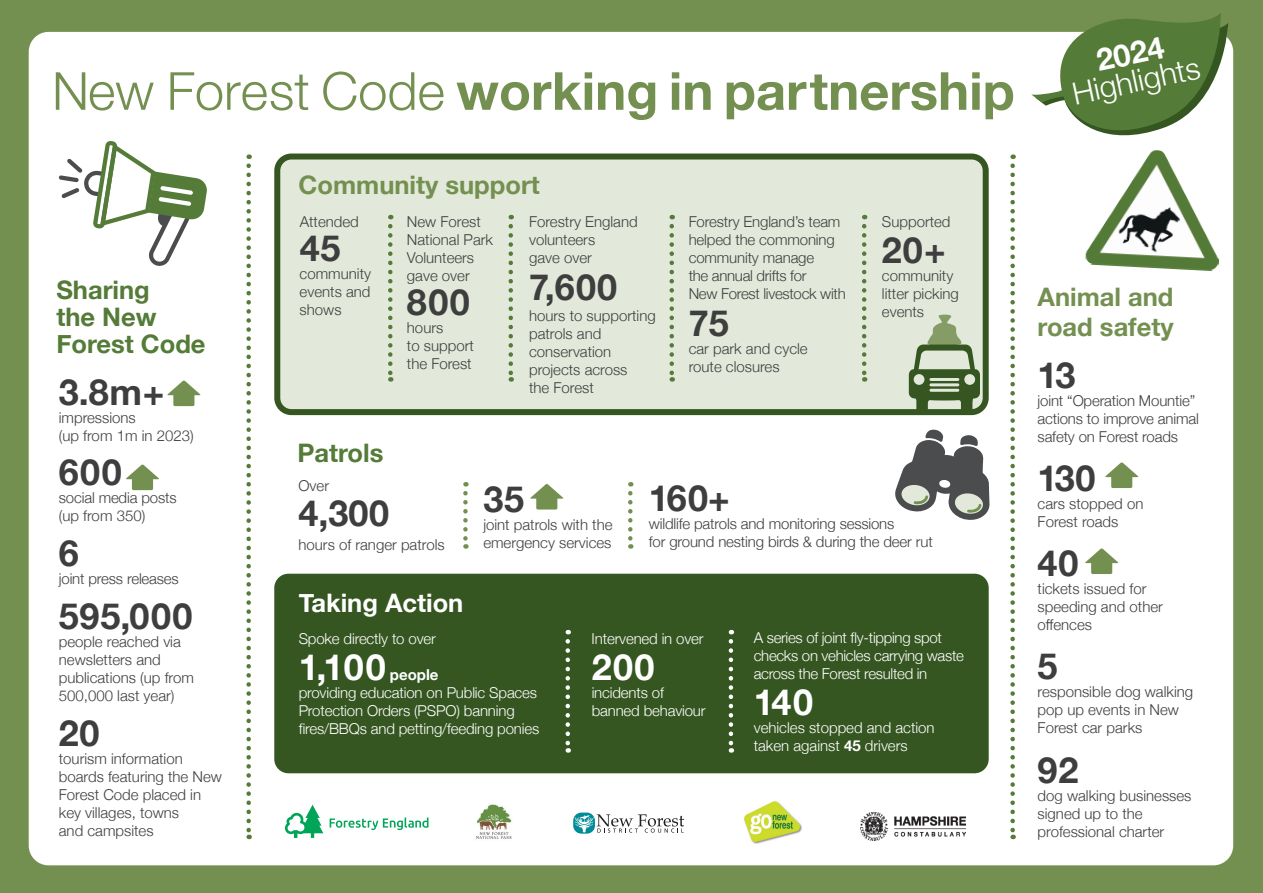
<style>
.page{position:relative;width:1263px;height:893px;background:#749051}
.page>*{position:absolute;margin:0;border:0;box-sizing:border-box;transform-origin:0 0}
.t1{font:700 52.5px "Helvetica Neue";color:#749051}
.t2{font:700 36px "Helvetica Neue";letter-spacing:.02em;color:#3e3e3f}
.t3{font:700 36px "Helvetica Neue";letter-spacing:.04em;color:#fff}
.t4{font:300 30.75px "Helvetica Neue";color:#fff}
.t5{font:700 30.75px "Helvetica Neue";color:#fff}
.t6{font:700 25.5px/30px "Helvetica Neue";color:#749051}
.t7{font:700 25.5px/27px "Helvetica Neue";color:#547b37}
.t8{font:700 25.5px "Helvetica Neue";color:#fff}
.t9{font:300 15px/18px "Helvetica Neue";color:#3e3e3f}
.t10{font:300 15px/18px "Helvetica Neue";letter-spacing:-.01em;color:#fff}
.t11{font:700 15px "Helvetica Neue";color:#fff}
.s1{font-weight:300}
.s2{font-weight:700}
</style>
<div class="page">
<div style="left:29px;top:32px;width:1204px;height:833px;background:#fff;border-radius:20px"></div>
<div style="left:277px;top:157px;width:709px;height:255px;background:#e3e9da;border-radius:14px"></div>
<div style="left:274px;top:154px;width:715px;height:261px;border:6px solid #355621;border-radius:14px"></div>
<div style="left:274px;top:574px;width:715px;height:199px;background:#355621;border-radius:14px"></div>
<svg style="left:1031px;top:13px;width:197px;height:123px"></svg>
<svg style="left:246px;top:166px;width:5px;height:673px"></svg>
<svg style="left:1010px;top:166px;width:5px;height:673px"></svg>
<svg style="left:388px;top:226px;width:4px;height:156px"></svg>
<svg style="left:508px;top:226px;width:5px;height:156px"></svg>
<svg style="left:669px;top:226px;width:5px;height:156px"></svg>
<svg style="left:862px;top:226px;width:4px;height:156px"></svg>
<svg style="left:565px;top:641px;width:5px;height:112px"></svg>
<svg style="left:729px;top:641px;width:4px;height:112px"></svg>
<svg style="left:909px;top:314px;width:71px;height:98px"></svg>
<img style="left:744px;top:801px;width:58px;height:42px">
<svg style="left:573px;top:813px;width:111px;height:21px"></svg>
<svg style="left:285px;top:805px;width:38px;height:33px"></svg>
<svg style="left:330px;top:817px;width:98px;height:13px"></svg>
<img style="left:476px;top:804px;width:36px;height:35px">
<img style="left:861px;top:813px;width:104px;height:27px">
<svg style="left:59px;top:141px;width:148px;height:125px"></svg>
<img style="left:1085px;top:150px;width:135px;height:121px">
<svg style="left:1105px;top:462px;width:33px;height:26px"></svg>
<svg style="left:1085px;top:548px;width:33px;height:26px"></svg>
<svg style="left:895px;top:429px;width:95px;height:91px"></svg>
<svg style="left:463px;top:493px;width:5px;height:56px"></svg>
<svg style="left:628px;top:493px;width:4px;height:56px"></svg>
<svg style="left:530px;top:484px;width:34px;height:26px"></svg>
<svg style="left:167px;top:380px;width:34px;height:26px"></svg>
<svg style="left:126px;top:464px;width:33px;height:26px"></svg>
<h1 class="t1" style="left:52px;top:50px;width:964px"><span class="s1">New Forest Code</span> working in partnership</h1>
<h3 class="t7" style="left:56px;top:277px;width:151px">Sharing<br>the New<br>Forest Code</h3>
<h2 class="t2" style="left:59px;top:364px;width:107px">3.8m+</h2>
<p class="t9" style="left:59px;top:408px;width:136px">impressions<br>(up from 1m in 2023)</p>
<h2 class="t2" style="left:59px;top:443px;width:64px">600</h2>
<p class="t9" style="left:59px;top:487px;width:119px">social media posts (up from 350)</p>
<h2 class="t2" style="left:59px;top:524px;width:22px">6</h2>
<p class="t9" style="left:59px;top:568px;width:121px">joint press releases</p>
<h2 class="t2" style="left:59px;top:587px;width:135px">595,000</h2>
<p class="t9" style="left:59px;top:631px;width:137px">people reached via newsletters and publications (up from<br>500,000 last year)</p>
<h2 class="t2" style="left:59px;top:704px;width:42px">20</h2>
<p class="t9" style="left:59px;top:748px;width:165px">tourism information boards featuring the New<br>Forest Code placed in key villages, towns<br>and campsites</p>
<h3 class="t6" style="left:299px;top:171px;width:243px">Community support</h3>
<p class="t9" style="left:300px;top:212px;width:61px">Attended</p>
<h2 class="t2" style="left:300px;top:220px;width:42px">45</h2>
<p class="t9" style="left:300px;top:264px;width:73px;text-align:justify">community events and shows</p>
<p class="t9" style="left:407px;top:212px;width:88px">New Forest<br>National Park<br>Volunteers gave over</p>
<h2 class="t2" style="left:407px;top:274px;width:64px">800</h2>
<p class="t9" style="left:407px;top:318px;width:68px">hours<br>to support the Forest</p>
<p class="t9" style="left:529px;top:212px;width:110px">Forestry England volunteers<br>gave over</p>
<h2 class="t2" style="left:529px;top:259px;width:89px">7,600</h2>
<p class="t9" style="left:529px;top:306px;width:128px">hours to supporting patrols and conservation projects across<br>the Forest</p>
<p class="t9" style="left:689px;top:212px;width:159px">Forestry England’s team helped the commoning community manage<br>the annual drifts for<br>New Forest livestock with</p>
<h2 class="t2" style="left:689px;top:295px;width:42px">75</h2>
<p class="t9" style="left:689px;top:339px;width:120px">car park and cycle route closures</p>
<p class="t9" style="left:882px;top:212px;width:70px">Supported</p>
<h2 class="t2" style="left:882px;top:222px;width:65px">20+</h2>
<p class="t9" style="left:882px;top:266px;width:78px">community litter picking events</p>
<h3 class="t7" style="left:297px;top:440px;width:87px">Patrols</h3>
<p class="t9" style="left:298px;top:476px;width:32px">Over</p>
<h2 class="t2" style="left:298px;top:484px;width:92px">4,300</h2>
<p class="t9" style="left:298px;top:534px;width:148px">hours of ranger patrols</p>
<h2 class="t2" style="left:483px;top:471px;width:42px">35</h2>
<p class="t9" style="left:483px;top:514px;width:131px">joint patrols with the emergency services</p>
<h2 class="t2" style="left:649px;top:469px;width:82px">160+</h2>
<p class="t9" style="left:649px;top:513px;width:285px">wildlife patrols and monitoring sessions<br>for ground nesting birds &amp; during the deer rut</p>
<h3 class="t8" style="left:299px;top:583px;width:166px">Taking Action</h3>
<p class="t10" style="left:299px;top:628px;width:139px">Spoke directly to over</p>
<h2 class="t3" style="left:299px;top:639px;width:89px">1,100</h2>
<p class="t11" style="left:390px;top:662px;width:50px">people</p>
<p class="t10" style="left:299px;top:682px;width:242px">providing education on Public Spaces<br>Protection Orders (PSPO) banning fires/BBQs and petting/feeding ponies</p>
<p class="t10" style="left:592px;top:628px;width:113px">Intervened in over</p>
<h2 class="t3" style="left:592px;top:639px;width:64px">200</h2>
<p class="t10" style="left:592px;top:682px;width:115px">incidents of banned behaviour</p>
<p class="t10" style="left:754px;top:627px;width:212px">A series of joint fly-tipping spot checks on vehicles carrying waste across the Forest resulted in</p>
<h2 class="t3" style="left:754px;top:673px;width:61px">140</h2>
<p class="t10" style="left:754px;top:717px;width:182px">vehicles stopped and action taken against <span class="s2">45</span> drivers</p>
<h3 class="t5" style="left:1092px;top:37px;width:70px;rotate:-12deg">2024</h3>
<h3 class="t4" style="left:1067px;top:70px;width:131px;rotate:-12deg">Highlights</h3>
<h3 class="t6" style="left:1037px;top:282px;width:138px">Animal and road safety</h3>
<h2 class="t2" style="left:1037px;top:347px;width:39px">13</h2>
<p class="t9" style="left:1037px;top:390px;width:163px">joint “Operation Mountie” actions to improve animal safety on Forest roads</p>
<h2 class="t2" style="left:1037px;top:450px;width:59px">130</h2>
<p class="t9" style="left:1037px;top:493px;width:107px">cars stopped on<br>Forest roads</p>
<h2 class="t2" style="left:1037px;top:535px;width:42px">40</h2>
<p class="t9" style="left:1037px;top:579px;width:127px">tickets issued for speeding and other offences</p>
<h2 class="t2" style="left:1037px;top:638px;width:22px">5</h2>
<p class="t9" style="left:1037px;top:682px;width:157px">responsible dog walking pop up events in New<br>Forest car parks</p>
<h2 class="t2" style="left:1037px;top:741px;width:42px">92</h2>
<p class="t9" style="left:1037px;top:785px;width:155px">dog walking businesses signed up to the professional charter</p>
</div>
